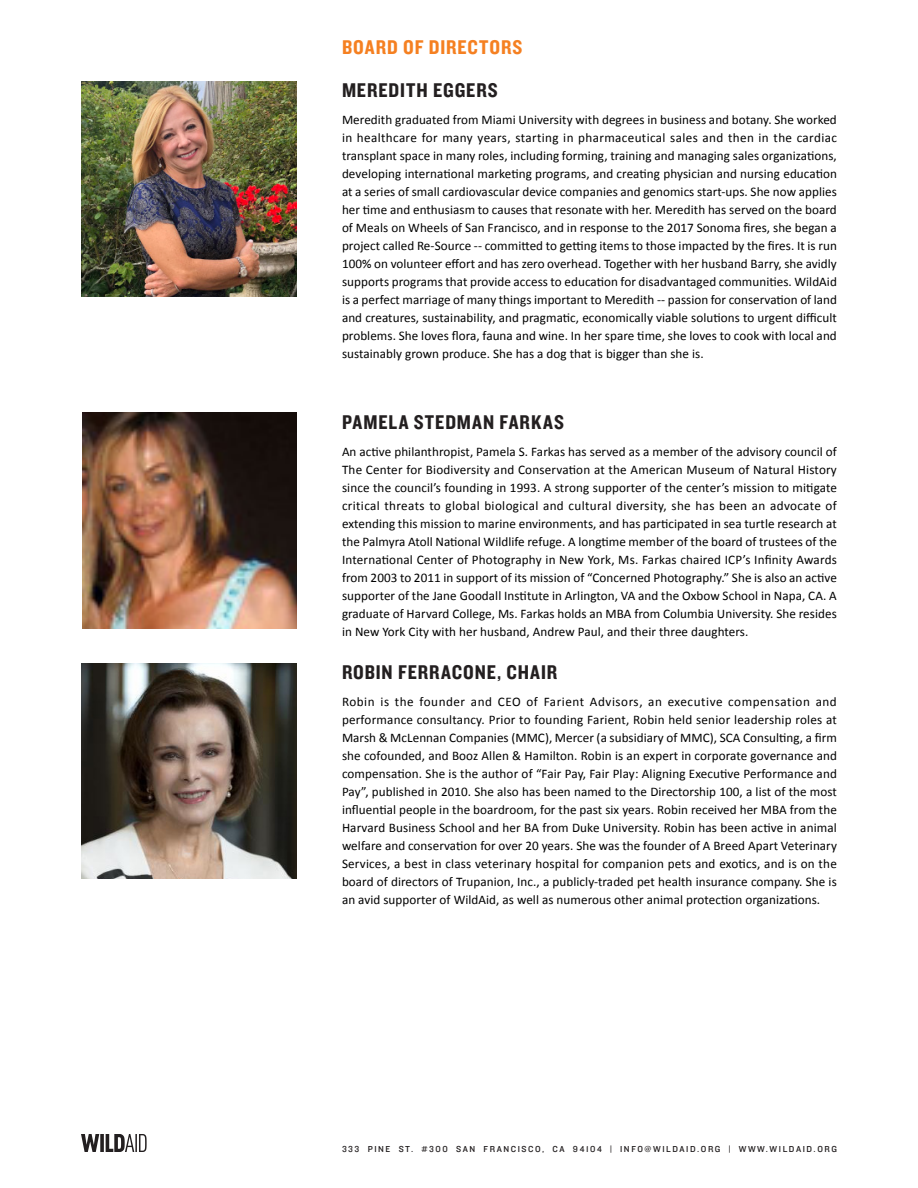
<style>
.page{position:relative;width:918px;height:1188px;background:#fff}
.page>*{position:absolute;margin:0;border:0;box-sizing:border-box;transform-origin:0 0}
.SubHeader_01{font:20.7px "Knockout 50 Welterweight";letter-spacing:.04em;color:#231f20}
.SubHeader_01-2{font:20.7px "Knockout 50 Welterweight";letter-spacing:.045em;color:#f58021}
.Body_1{font:13.2px/18px "Calibri";letter-spacing:.005em;color:#000001;text-align:justify}
.t1{font:9px "Knockout 31 Junior Middlewt";letter-spacing:.175em;color:#231f20}
</style>
<div class="page">
<svg style="left:81px;top:1134px;width:18px;height:18px"></svg>
<svg style="left:100px;top:1134px;width:4px;height:18px"></svg>
<svg style="left:106px;top:1134px;width:41px;height:18px"></svg>
<img style="left:81px;top:81px;width:216px;height:216px">
<img style="left:82px;top:412px;width:215px;height:216px">
<img style="left:81px;top:663px;width:216px;height:216px">
<p class="SubHeader_01-2" style="left:342px;top:33px;width:182px">BOARD OF DIRECTORS</p>
<p class="SubHeader_01" style="left:342px;top:77px;width:157px">MEREDITH EGGERS</p>
<p class="Body_1" style="left:342px;top:110px;width:497px">Meredith graduated from Miami University with degrees in business and botany. She worked in healthcare for many years, starting in pharmaceutical sales and then in the cardiac transplant space in many roles, including forming, training and managing sales organizations, developing international marketing programs, and creating physician and nursing education at a series of small cardiovascular device companies and genomics start-ups. She now applies her time and enthusiasm to causes that resonate with her. Meredith has served on the board of Meals on Wheels of San Francisco, and in response to the 2017 Sonoma fires, she began a project called Re-Source -- committed to getting items to those impacted by the fires. It is run 100% on volunteer effort and has zero overhead. Together with her husband Barry, she avidly supports programs that provide access to education for disadvantaged communities. WildAid is a perfect marriage of many things important to Meredith -- passion for conservation of land and creatures, sustainability, and pragmatic, economically viable solutions to urgent difficult problems. She loves flora, fauna and wine. In her spare time, she loves to cook with local and sustainably grown produce. She has a dog that is bigger than she is.</p>
<p class="SubHeader_01" style="left:342px;top:408px;width:223px">PAMELA STEDMAN FARKAS</p>
<p class="Body_1" style="left:342px;top:442px;width:497px">An active philanthropist, Pamela S. Farkas has served as a member of the advisory council of The Center for Biodiversity and Conservation at the American Museum of Natural History since the council’s founding in 1993. A strong supporter of the center’s mission to mitigate critical threats to global biological and cultural diversity, she has been an advocate of extending this mission to marine environments, and has participated in sea turtle research at the Palmyra Atoll National Wildlife refuge. A longtime member of the board of trustees of the International Center of Photography in New York, Ms. Farkas chaired ICP’s Infinity Awards from 2003 to 2011 in support of its mission of “Concerned Photography.” She is also an active supporter of the Jane Goodall Institute in Arlington, VA and the Oxbow School in Napa, CA. A graduate of Harvard College, Ms. Farkas holds an MBA from Columbia University. She resides in New York City with her husband, Andrew Paul, and their three daughters.</p>
<p class="SubHeader_01" style="left:342px;top:659px;width:217px">ROBIN FERRACONE, CHAIR</p>
<p class="Body_1" style="left:342px;top:692px;width:497px">Robin is the founder and CEO of Farient Advisors, an executive compensation and performance consultancy. Prior to founding Farient, Robin held senior leadership roles at Marsh &amp; McLennan Companies (MMC), Mercer (a subsidiary of MMC), SCA Consulting, a firm she cofounded, and Booz Allen &amp; Hamilton. Robin is an expert in corporate governance and compensation. She is the author of “Fair Pay, Fair Play: Aligning Executive Performance and Pay”, published in 2010. She also has been named to the Directorship 100, a list of the most influential people in the boardroom, for the past six years. Robin received her MBA from the Harvard Business School and her BA from Duke University. Robin has been active in animal welfare and conservation for over 20 years. She was the founder of A Breed Apart Veterinary Services, a best in class veterinary hospital for companion pets and exotics, and is on the board of directors of Trupanion, Inc., a publicly-traded pet health insurance company. She is an avid supporter of WildAid, as well as numerous other animal protection organizations.</p>
<p class="t1" style="left:342px;top:1143px;width:496px">333 PINE ST. #300 SAN FRANCISCO, CA 94104 | INFO@WILDAID.ORG | WWW.WILDAID.ORG</p>
</div>
